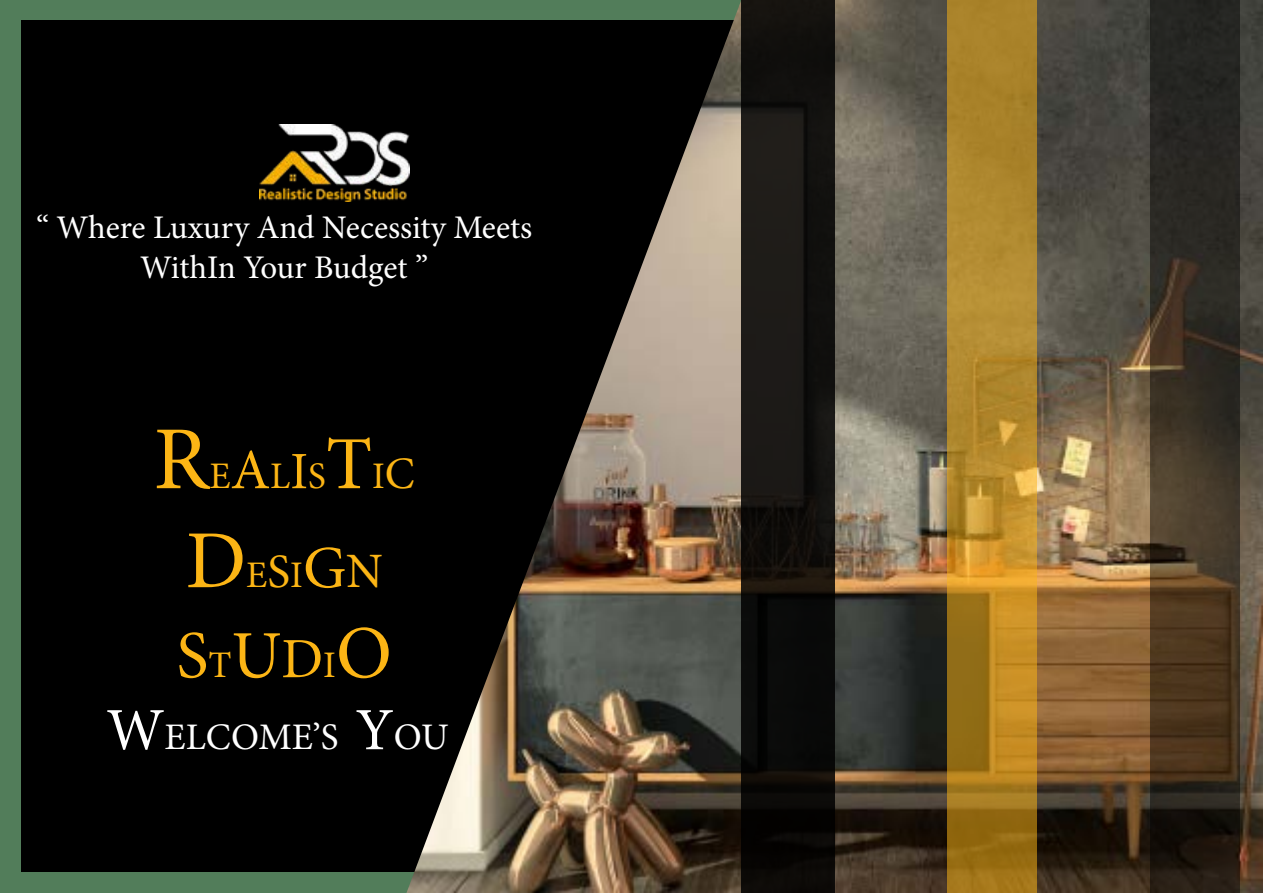
<style>
.page{position:relative;width:1263px;height:893px;background:#fff}
.page>*{position:absolute;margin:0;border:0;box-sizing:border-box;transform-origin:0 0}
.t1{font:90px "Minion Pro";color:#fcb515}
.t2{font:67.5px "Minion Pro";color:#fcb515}
.t3{font:37.5px "Minion Pro";color:#fcb515}
.t4{font:37.5px "Minion Pro";letter-spacing:-.005em;color:#fff}
.t5{font:33px/39.6px "Minion Pro";color:#fff;text-align:center}
.s1{font-size:57px}
.s2{font-size:52.5px}
.s3{font-size:75px}
.s4{font-size:45px}
.s5{font-size:82.5px}
.s6{font-size:48px}
.s7{font-size:60px}
.s8{font-size:49.5px}
.s9{font-size:37.5px}
</style>
<div class="page">
<div style="left:0;top:0;width:858px;height:893px;background:#527d5a"></div>
<div style="left:21px;top:20px;width:978px;height:851px;background:#000"></div>
<img style="left:406px;top:0;width:857px;height:893px">
<svg style="left:948px;top:0;width:89px;height:893px;background:#b08427"></svg>
<svg style="left:1150px;top:0;width:89px;height:893px;background:#372d21"></svg>
<div style="left:741px;top:0;width:93px;height:893px;background:linear-gradient(to bottom,#1b1916,#090806)"></div>
<img style="left:260px;top:124px;width:149px;height:78px">
<p class="t5" style="left:36px;top:208px;width:498px">“ Where Luxury And Necessity Meets<br>WithIn Your Budget ”</p>
<h1 class="t1" style="left:153px;top:399px;width:57px">R</h1>
<p class="t3" style="left:209px;top:451px;width:207px">E<span class="s1">A</span>L<span class="s2">I</span>S<span class="s3">T</span>I<span class="s4">C</span></p>
<p class="t3" style="left:186px;top:550px;width:199px"><span class="s5">D</span>E<span class="s6">S</span>I<span class="s7">G</span><span class="s8">N</span></p>
<h2 class="t2" style="left:176px;top:610px;width:217px">S<span class="s9">T</span>U<span class="s1">D</span><span class="s9">I</span><span class="s3">O</span></h2>
<p class="t4" style="left:106px;top:712px;width:344px"><span class="s7">W</span>ELCOME’S <span class="s7">Y</span>OU</p>
</div>
